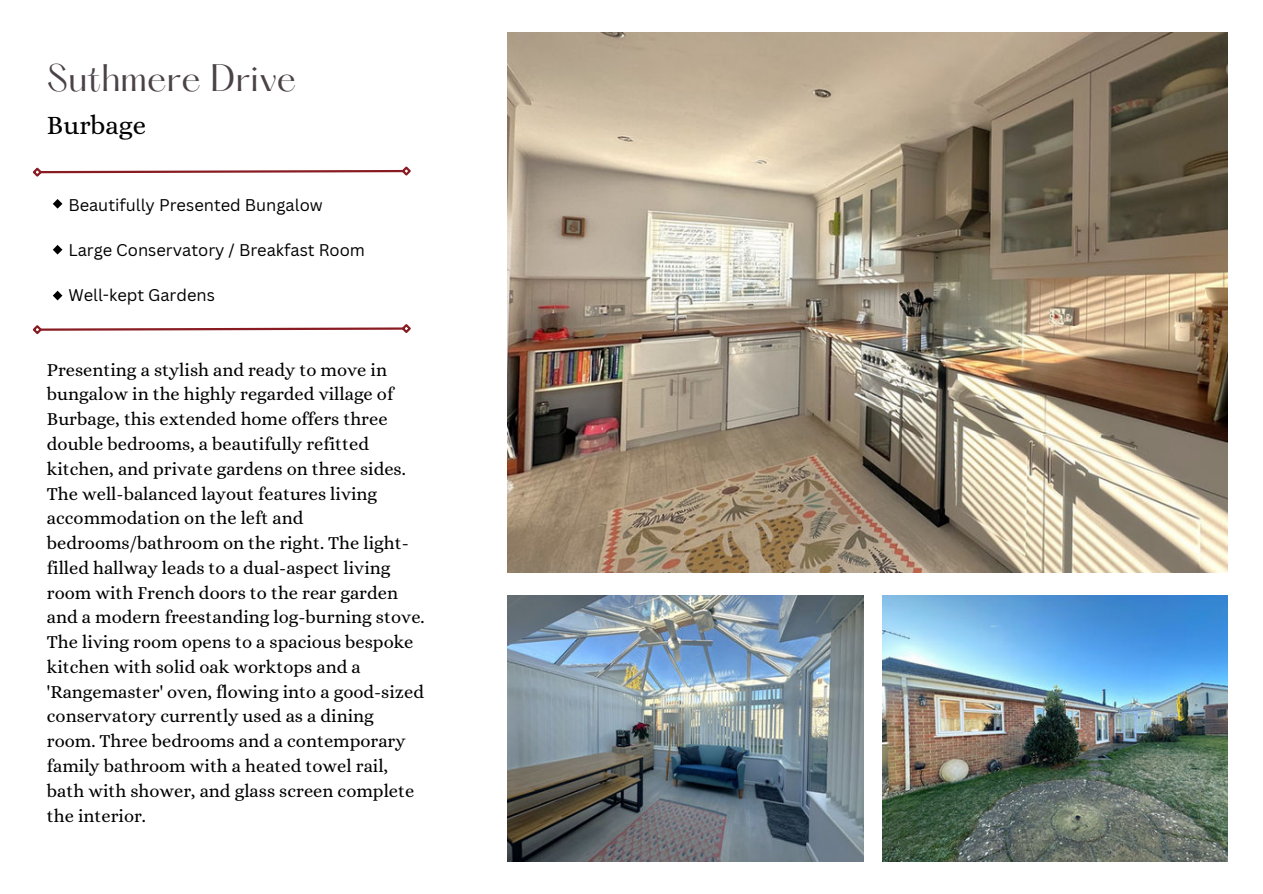
<style>
.page{position:relative;width:1263px;height:894px;background:#fff}
.page>*{position:absolute;margin:0;border:0;box-sizing:border-box;transform-origin:0 0}
.t1{font:84px "Hatton";color:#000}
.t2{font:33.45px "Hatton";color:#4a4247}
.t3{font:26.7px "Alice";color:#000}
.t4{font:18.45px/24.8px "Alice";color:#000}
.t5{font:16.5px "Canva Sans";color:#000}
</style>
<div class="page">
<img style="left:508px;top:32px;width:720px;height:540px">
<img style="left:883px;top:595px;width:344px;height:266px">
<img style="left:508px;top:595px;width:355px;height:266px">
<svg style="left:32px;top:324px;width:379px;height:11px"></svg>
<svg style="left:32px;top:166px;width:379px;height:11px"></svg>
<h2 class="t2" style="left:47px;top:60px;width:251px">Suthmere Drive</h2>
<h3 class="t3" style="left:47px;top:111px;width:101px">Burbage</h3>
<p class="t5" style="left:68px;top:195px;width:256px">Beautifully Presented Bungalow</p>
<p class="t5" style="left:68px;top:240px;width:298px">Large Conservatory / Breakfast Room</p>
<p class="t5" style="left:68px;top:285px;width:148px">Well-kept Gardens</p>
<h1 class="t1" style="left:47px;top:129px;width:23px">.</h1>
<h1 class="t1" style="left:47px;top:175px;width:23px">.</h1>
<h1 class="t1" style="left:47px;top:220px;width:23px">.</h1>
<p class="t4" style="left:47px;top:358px;width:379px">Presenting a stylish and ready to move in bungalow in the highly regarded village of Burbage, this extended home offers three double bedrooms, a beautifully refitted kitchen, and private gardens on three sides.<br>The well-balanced layout features living accommodation on the left and bedrooms/bathroom on the right. The light&shy;filled hallway leads to a dual-aspect living room with French doors to the rear garden and a modern freestanding log-burning stove.<br>The living room opens to a spacious bespoke kitchen with solid oak worktops and a 'Rangemaster' oven, flowing into a good-sized conservatory currently used as a dining room. Three bedrooms and a contemporary family bathroom with a heated towel rail, bath with shower, and glass screen complete the interior.</p>
</div>
